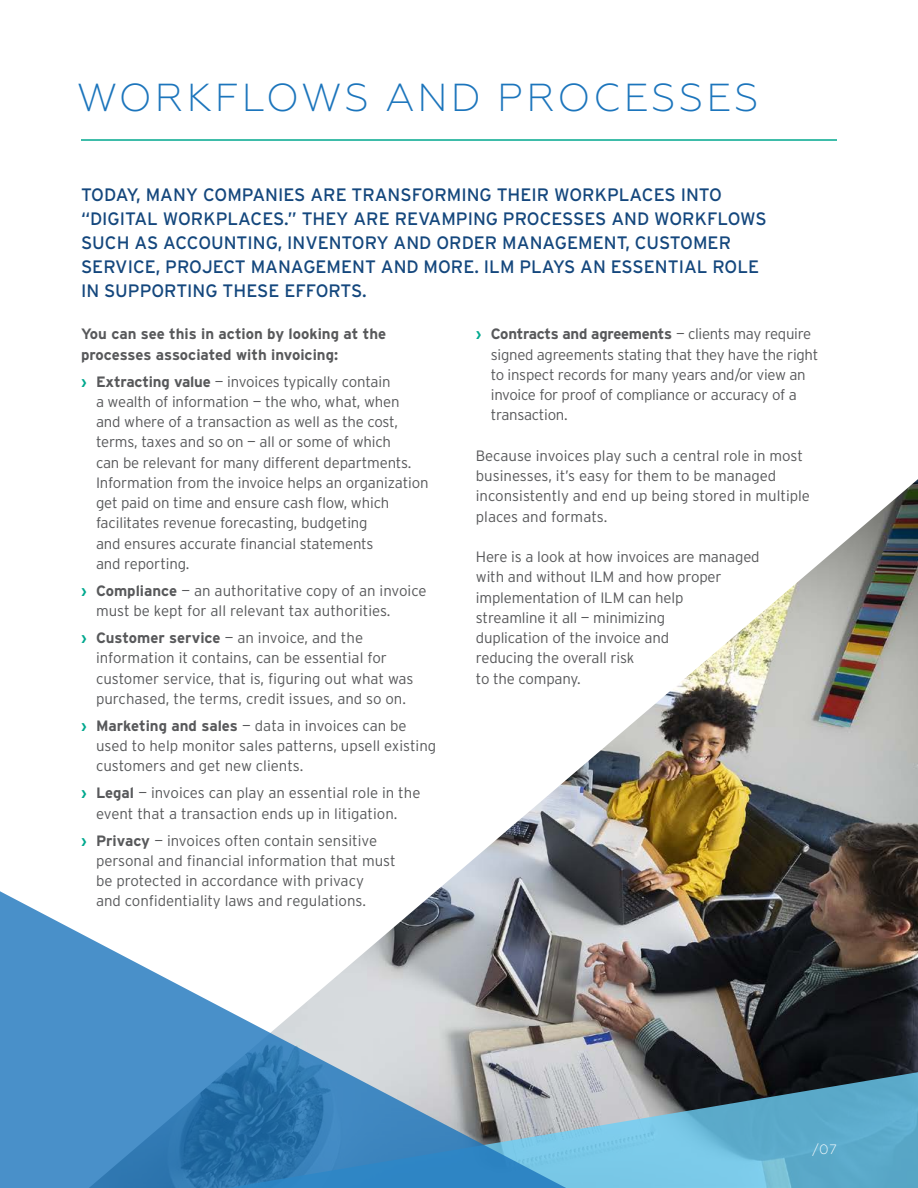
<style>
.page{position:relative;width:918px;height:1188px;background:#fff}
.page>*{position:absolute;margin:0;border:0;box-sizing:border-box;transform-origin:0 0}
.t1{font:300 39px "Geometria";letter-spacing:.08em;color:#1c75bc}
.t2{font:18px/24px "Interstate";color:#14477d}
.t3{font:300 15px/20.2px "Interstate";letter-spacing:-.01em;color:#58595b}
.t4{font:700 15px/20.2px "Interstate";color:#58595b}
.t5{font:300 13.5px "Geometria";color:#fff}
.s1{font-weight:700;color:#00a88e}
.s2{font-weight:700}
</style>
<div class="page">
<img style="left:462px;top:479px;width:456px;height:571px">
<svg style="left:615px;top:1050px;width:303px;height:138px;background:#578ba0"></svg>
<svg style="left:0;top:869px;width:615px;height:319px"></svg>
<hr style="left:81px;top:139px;width:756px;height:2px;background:#00a88e">
<h1 class="t1" style="left:77px;top:75px;width:684px">WORKFLOWS AND PROCESSES</h1>
<p class="t2" style="left:81px;top:183px;width:687px">TODAY, MANY COMPANIES ARE TRANSFORMING THEIR WORKPLACES INTO “DIGITAL WORKPLACES.” THEY ARE REVAMPING PROCESSES AND WORKFLOWS SUCH AS ACCOUNTING, INVENTORY AND ORDER MANAGEMENT, CUSTOMER SERVICE, PROJECT MANAGEMENT AND MORE. ILM PLAYS AN ESSENTIAL ROLE IN SUPPORTING THESE EFFORTS.</p>
<p class="t3" style="left:491px;top:324px;width:329px;text-indent:-15px"><span class="s1">›</span> <span class="s2">Contracts and agreements</span> — clients may require signed agreements stating that they have the right to inspect records for many years and/or view an invoice for proof of compliance or accuracy of a transaction.</p>
<p class="t3" style="left:476px;top:445px;width:336px">Because invoices play such a central role in most businesses, it’s easy for them to be managed inconsistently and end up being stored in multiple places and formats.</p>
<p class="t3" style="left:476px;top:547px;width:285px">Here is a look at how invoices are managed with and without ILM and how proper implementation of ILM can help<br>streamline it all — minimizing<br>duplication of the invoice and<br>reducing the overall risk<br>to the company.</p>
<p class="t4" style="left:81px;top:324px;width:307px">You can see this in action by looking at the processes associated with invoicing:</p>
<p class="t3" style="left:96px;top:371px;width:334px;text-indent:-15px"><span class="s1">›</span> <span class="s2">Extracting value</span> — invoices typically contain<br>a wealth of information — the who, what, when<br>and where of a transaction as well as the cost, terms, taxes and so on — all or some of which<br>can be relevant for many different departments.<br>Information from the invoice helps an organization get paid on time and ensure cash flow, which facilitates revenue forecasting, budgeting<br>and ensures accurate financial statements<br>and reporting.</p>
<p class="t3" style="left:96px;top:580px;width:332px;text-indent:-15px"><span class="s1">›</span> <span class="s2">Compliance</span> — an authoritative copy of an invoice must be kept for all relevant tax authorities.</p>
<p class="t3" style="left:96px;top:628px;width:319px;text-indent:-15px"><span class="s1">›</span> <span class="s2">Customer service</span> — an invoice, and the information it contains, can be essential for customer service, that is, figuring out what was purchased, the terms, credit issues, and so on.</p>
<p class="t3" style="left:96px;top:715px;width:342px;text-indent:-15px"><span class="s1">›</span> <span class="s2">Marketing and sales</span> — data in invoices can be used to help monitor sales patterns, upsell existing customers and get new clients.</p>
<p class="t3" style="left:81px;top:783px;width:341px;text-align:center"><span class="s1">›</span> <span class="s2">Legal</span> — invoices can play an essential role in the event that a transaction ends up in litigation.</p>
<p class="t3" style="left:96px;top:830px;width:301px;text-indent:-15px"><span class="s1">›</span> <span class="s2">Privacy</span> — invoices often contain sensitive personal and financial information that must be protected in accordance with privacy<br>and confidentiality laws and regulations.</p>
<p class="t5" style="left:812px;top:1142px;width:26px">/07</p>
</div>
